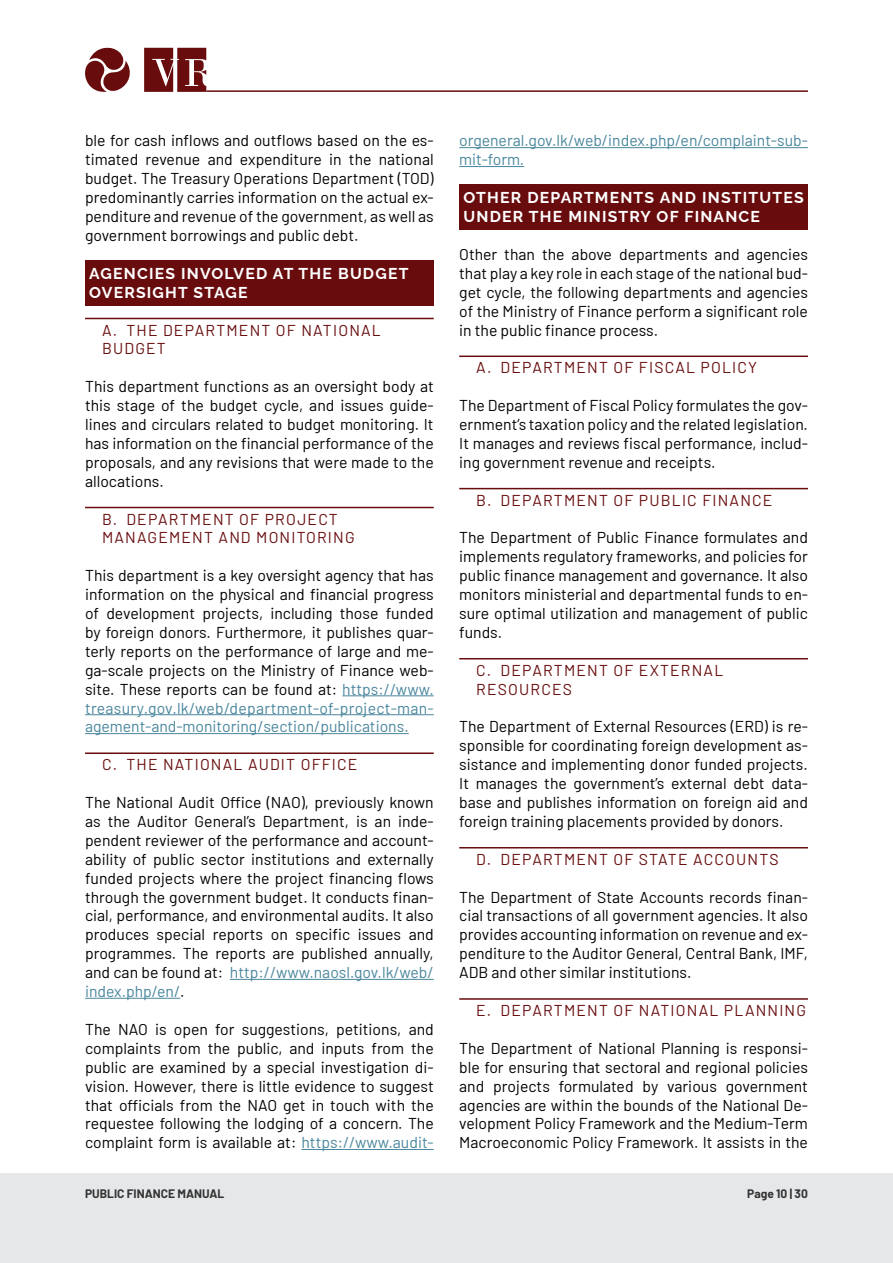
<style>
.page{position:relative;width:893px;height:1263px;background:#fff}
.page>*{position:absolute;margin:0;border:0;box-sizing:border-box;transform-origin:0 0}
.t1{font:15.75px/18.9px "Barlow";color:#000;text-align:justify}
.t2{font:15.75px/18.9px "Barlow";letter-spacing:.075em;color:#680c0d}
.Heading_2{font:700 15.75px/18.9px "Raleway";letter-spacing:.075em;color:#fff}
.t3{font:15.75px/18.9px "Barlow";color:#49869d}
.t4{font:700 12px "Barlow";color:#333}
.s1{color:#49869d}
</style>
<div class="page">
<div style="left:0;top:1173px;width:893px;height:90px;background:#e6e7e9"></div>
<hr style="left:206px;top:90px;width:602px;height:2px;background:#680c0d">
<svg style="left:144px;top:48px;width:62px;height:44px"></svg>
<svg style="left:85px;top:47px;width:45px;height:45px"></svg>
<div style="left:85px;top:260px;width:349px;height:46px;background:#680c0d"></div>
<hr style="left:85px;top:318px;width:349px;height:1px;background:#680c0d">
<hr style="left:85px;top:507px;width:349px;height:1px;background:#680c0d">
<hr style="left:342px;top:695px;width:92px;height:1px;background:#49869d">
<hr style="left:85px;top:714px;width:349px;height:1px;background:#49869d">
<hr style="left:85px;top:733px;width:324px;height:1px;background:#49869d">
<hr style="left:85px;top:752px;width:349px;height:2px;background:#680c0d">
<hr style="left:230px;top:979px;width:204px;height:1px;background:#49869d">
<hr style="left:85px;top:998px;width:95px;height:1px;background:#49869d">
<hr style="left:301px;top:1149px;width:133px;height:1px;background:#49869d">
<hr style="left:459px;top:147px;width:349px;height:1px;background:#49869d">
<hr style="left:459px;top:166px;width:65px;height:1px;background:#49869d">
<div style="left:459px;top:184px;width:349px;height:46px;background:#680c0d"></div>
<hr style="left:459px;top:356px;width:349px;height:1px;background:#680c0d">
<hr style="left:459px;top:488px;width:349px;height:1px;background:#680c0d">
<hr style="left:459px;top:658px;width:349px;height:1px;background:#680c0d">
<hr style="left:459px;top:847px;width:349px;height:1px;background:#680c0d">
<hr style="left:459px;top:998px;width:349px;height:2px;background:#680c0d">
<p class="t1" style="left:85px;top:130px;width:350px">ble for cash inflows and outflows based on the es&shy;timated revenue and expenditure in the national budget. The Treasury Operations Department (TOD) predominantly carries information on the actual ex&shy;penditure and revenue of the government, as well as government borrowings and public debt.</p>
<p class="Heading_2" style="left:89px;top:262px;width:321px">AGENCIES INVOLVED AT THE BUDGET<br>OVERSIGHT STAGE</p>
<p class="t2" style="left:102px;top:319px;width:280px">A. THE DEPARTMENT OF NATIONAL<br>BUDGET</p>
<p class="t1" style="left:85px;top:376px;width:350px">This department functions as an oversight body at this stage of the budget cycle, and issues guide&shy;lines and circulars related to budget monitoring. It has information on the financial performance of the proposals, and any revisions that were made to the allocations.</p>
<p class="t2" style="left:102px;top:508px;width:254px">B. DEPARTMENT OF PROJECT<br>MANAGEMENT AND MONITORING</p>
<p class="t1" style="left:85px;top:565px;width:350px">This department is a key oversight agency that has information on the physical and financial progress of development projects, including those funded by foreign donors. Furthermore, it publishes quar&shy;terly reports on the performance of large and me&shy;ga-scale projects on the Ministry of Finance web&shy;site. These reports can be found at: <span class="s1">https://www. treasury.gov.lk/web/department-of-project-man&shy;agement-and-monitoring/section/publications.</span></p>
<p class="t2" style="left:102px;top:754px;width:257px">C. THE NATIONAL AUDIT OFFICE</p>
<p class="t1" style="left:85px;top:792px;width:350px">The National Audit Office (NAO), previously known as the Auditor General’s Department, is an inde&shy;pendent reviewer of the performance and account&shy;ability of public sector institutions and externally funded projects where the project financing flows through the government budget. It conducts finan&shy;cial, performance, and environmental audits. It also produces special reports on specific issues and programmes. The reports are published annually, and can be found at: <span class="s1">http://www.naosl.gov.lk/web/ index.php/en/</span>.</p>
<p class="t1" style="left:85px;top:1018px;width:350px">The NAO is open for suggestions, petitions, and complaints from the public, and inputs from the public are examined by a special investigation di&shy;vision. However, there is little evidence to suggest that officials from the NAO get in touch with the requestee following the lodging of a concern. The complaint form is available at: <span class="s1">https://www.audit-</span></p>
<p class="t3" style="left:459px;top:130px;width:350px">orgeneral.gov.lk/web/index.php/en/complaint-sub&shy;mit-form.</p>
<p class="Heading_2" style="left:463px;top:186px;width:342px">OTHER DEPARTMENTS AND INSTITUTES<br>UNDER THE MINISTRY OF FINANCE</p>
<p class="t1" style="left:459px;top:244px;width:350px">Other than the above departments and agencies that play a key role in each stage of the national bud&shy;get cycle, the following departments and agencies of the Ministry of Finance perform a significant role in the public finance process.</p>
<p class="t2" style="left:476px;top:357px;width:282px">A. DEPARTMENT OF FISCAL POLICY</p>
<p class="t1" style="left:459px;top:395px;width:350px">The Department of Fiscal Policy formulates the gov&shy;ernment’s taxation policy and the related legislation.<br>It manages and reviews fiscal performance, includ&shy;ing government revenue and receipts.</p>
<p class="t2" style="left:476px;top:489px;width:298px">B. DEPARTMENT OF PUBLIC FINANCE</p>
<p class="t1" style="left:459px;top:527px;width:350px">The Department of Public Finance formulates and implements regulatory frameworks, and policies for public finance management and governance. It also monitors ministerial and departmental funds to en&shy;sure optimal utilization and management of public funds.</p>
<p class="t2" style="left:476px;top:659px;width:249px">C. DEPARTMENT OF EXTERNAL<br>RESOURCES</p>
<p class="t1" style="left:459px;top:716px;width:350px">The Department of External Resources (ERD) is re&shy;sponsible for coordinating foreign development as&shy;sistance and implementing donor funded projects.<br>It manages the government’s external debt data&shy;base and publishes information on foreign aid and foreign training placements provided by donors.</p>
<p class="t2" style="left:476px;top:848px;width:304px">D. DEPARTMENT OF STATE ACCOUNTS</p>
<p class="t1" style="left:459px;top:886px;width:350px">The Department of State Accounts records finan&shy;cial transactions of all government agencies. It also provides accounting information on revenue and ex&shy;penditure to the Auditor General, Central Bank, IMF, ADB and other similar institutions.</p>
<p class="t2" style="left:476px;top:1000px;width:331px">E. DEPARTMENT OF NATIONAL PLANNING</p>
<p class="t1" style="left:459px;top:1037px;width:350px">The Department of National Planning is responsi&shy;ble for ensuring that sectoral and regional policies and projects formulated by various government agencies are within the bounds of the National De&shy;velopment Policy Framework and the Medium-Term Macroeconomic Policy Framework. It assists in the</p>
<p class="t4" style="left:85px;top:1185px;width:141px">PUBLIC FINANCE MANUAL</p>
<p class="t4" style="left:747px;top:1185px;width:62px">Page 10 | 30</p>
</div>
